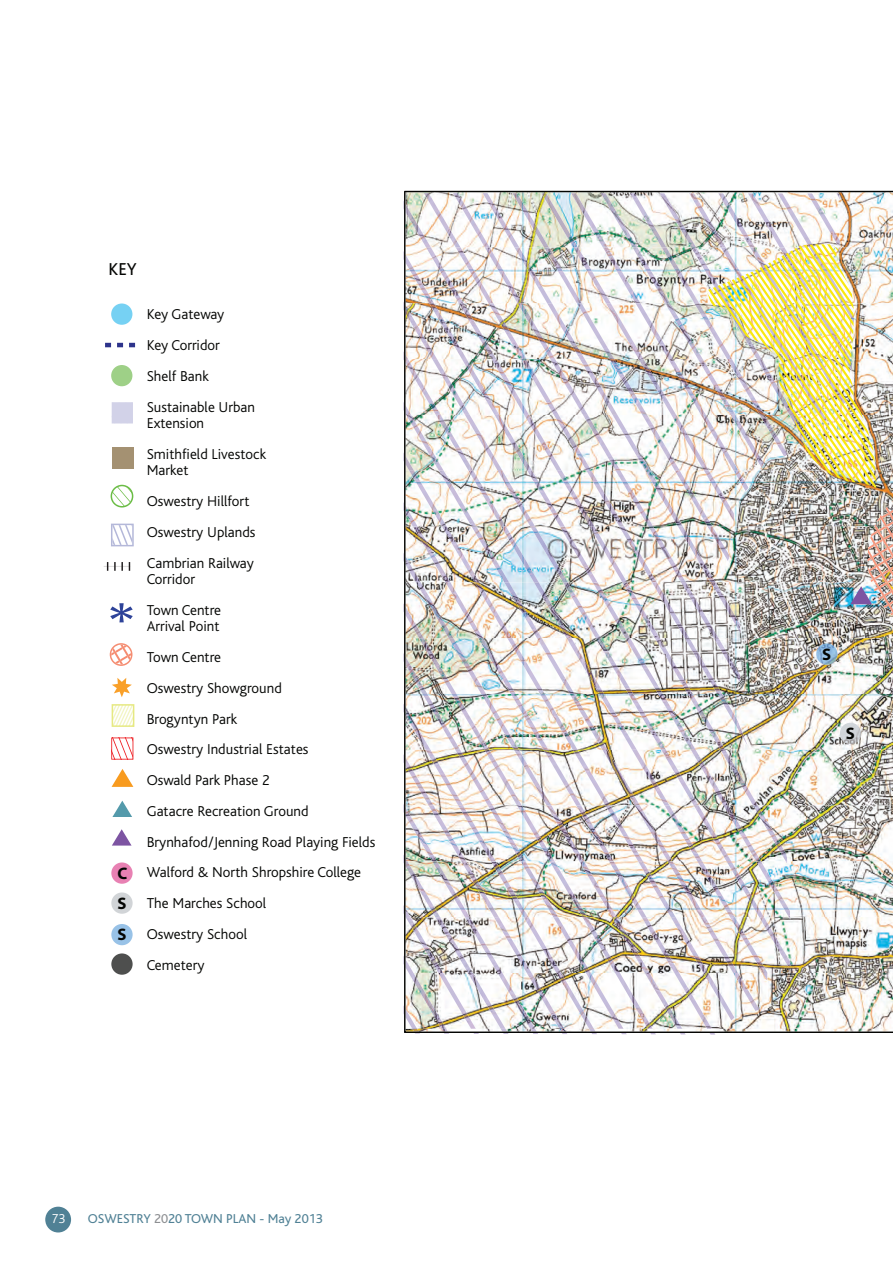
<style>
.page{position:relative;width:893px;height:1263px;background:#fff}
.page>*{position:absolute;margin:0;border:0;box-sizing:border-box;transform-origin:0 0}
.t1{font:300 52.65px "Bliss";color:#2e4399;scale:1.22 1}
.t2{font:18px "Bliss";color:#040503}
.t3{font:700 16.65px/30px "Myriad Pro";color:#040503}
.t4{font:300 15px/30.8px "Bliss";color:#040503}
.t5{font:13.5px "Bliss";color:#508195}
.t6{font:300 13.5px "Bliss";color:#fff}
.s1{color:#8d8f92}
</style>
<div class="page">
<div style="left:45px;top:1207px;width:26px;height:25px;background:#508195;border-radius:50%"></div>
<svg style="left:110px;top:643px;width:22px;height:23px"></svg>
<svg style="left:112px;top:769px;width:21px;height:18px"></svg>
<img style="left:404px;top:191px;width:489px;height:842px">
<div style="left:111px;top:303px;width:21px;height:22px;background:#76d1f3;border-radius:50%"></div>
<div style="left:111px;top:365px;width:21px;height:21px;background:#9ed087;border-radius:50%"></div>
<svg style="left:111px;top:524px;width:23px;height:22px"></svg>
<svg style="left:112px;top:402px;width:21px;height:21px"></svg>
<svg style="left:112px;top:801px;width:20px;height:16px"></svg>
<svg style="left:112px;top:829px;width:19px;height:16px"></svg>
<svg style="left:111px;top:737px;width:22px;height:23px"></svg>
<svg style="left:112px;top:678px;width:20px;height:19px"></svg>
<svg style="left:114px;top:562px;width:9px;height:9px"></svg>
<svg style="left:105px;top:343px;width:30px;height:4px"></svg>
<svg style="left:112px;top:704px;width:22px;height:23px"></svg>
<svg style="left:111px;top:485px;width:22px;height:22px"></svg>
<div style="left:113px;top:448px;width:21px;height:21px;background:#a49172"></div>
<div style="left:111px;top:862px;width:22px;height:22px;background:#e881b3;border-radius:50%"></div>
<div style="left:111px;top:892px;width:22px;height:22px;background:#d1d4d7;border-radius:50%"></div>
<img style="left:840px;top:723px;width:21px;height:21px;border-radius:50%">
<div style="left:111px;top:924px;width:22px;height:21px;background:#98c2e7;border-radius:50%"></div>
<img style="left:816px;top:643px;width:21px;height:22px;border-radius:50%">
<div style="left:111px;top:953px;width:22px;height:22px;background:#4e4f4e;border-radius:50%"></div>
<p class="t2" style="left:109px;top:263px;width:30px">KEY</p>
<h1 class="t1" style="left:106px;top:603px;width:27px">*</h1>
<p class="t3" style="left:117px;top:859px;width:11px">C<br>S</p>
<p class="t3" style="left:117px;top:921px;width:11px">S</p>
<p class="t4" style="left:147px;top:300px;width:110px">Key Gateway<br>Key Corridor<br>Shelf Bank<br>Sustainable Urban</p>
<p class="t4" style="left:147px;top:409px;width:121px">Extension<br>Smithfield Livestock</p>
<p class="t4" style="left:147px;top:456px;width:110px">Market<br>Oswestry Hillfort<br>Oswestry Uplands<br>Cambrian Railway</p>
<p class="t4" style="left:147px;top:565px;width:76px">Corridor<br>Town Centre</p>
<p class="t4" style="left:147px;top:612px;width:230px">Arrival Point<br>Town Centre<br>Oswestry Showground<br>Brogyntyn Park<br>Oswestry Industrial Estates<br>Oswald Park Phase 2<br>Gatacre Recreation Ground<br>Brynhafod/Jenning Road Playing Fields<br>Walford &amp; North Shropshire College<br>The Marches School<br>Oswestry School<br>Cemetery</p>
<p class="t6" style="left:51px;top:1213px;width:15px">73</p>
<p class="t5" style="left:88px;top:1214px;width:237px">OSWESTRY <span class="s1">20</span>20 TOWN PLAN - May 2013</p>
<p class="t3" style="left:822px;top:640px;width:11px">S</p>
<p class="t3" style="left:846px;top:720px;width:11px">S</p>
</div>
